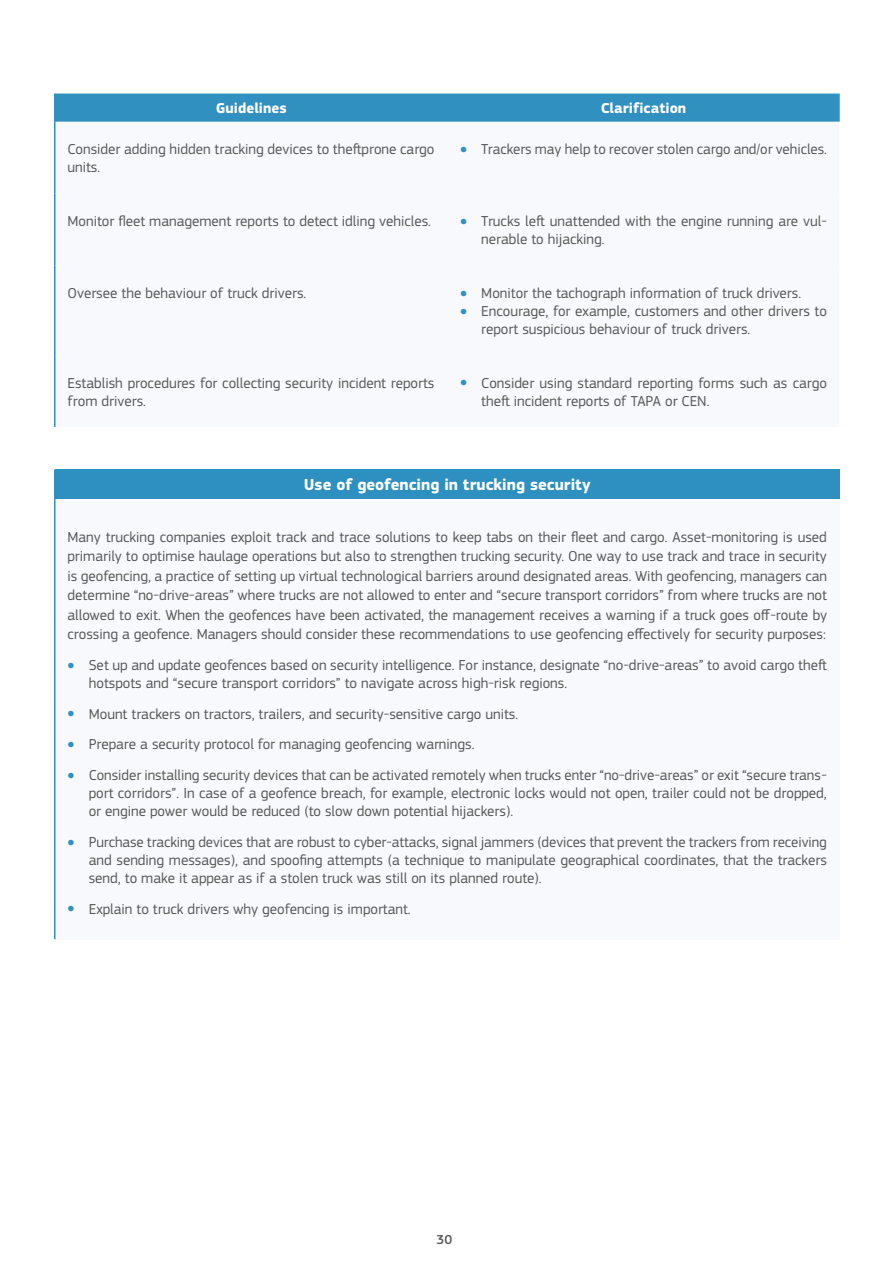
<style>
.page{position:relative;width:893px;height:1263px;background:#fff}
.page>*{position:absolute;margin:0;border:0;box-sizing:border-box;transform-origin:0 0}
.t1{font:700 16.5px "EC Square Sans Pro";color:#fff}
.t2{font:15px/18px "EC Square Sans Pro";color:#575756}
.t3{font:700 15px "EC Square Sans Pro";color:#fff}
.t4{font:500 13.5px "EC Square Sans Pro";color:#575756}
.s1{font-family:"Myriad Pro";font-weight:700;font-size:21px;color:#3090c0}
</style>
<div class="page">
<div style="left:56px;top:94px;width:784px;height:28px;background:#3090c0"></div>
<hr style="left:54px;top:94px;width:2px;height:28px;background:#3090c0">
<hr style="left:54px;top:122px;width:2px;height:72px;background:#3090c0">
<hr style="left:54px;top:194px;width:2px;height:71px;background:#3090c0">
<hr style="left:54px;top:265px;width:2px;height:90px;background:#3090c0">
<hr style="left:54px;top:355px;width:2px;height:72px;background:#3090c0">
<div style="left:55px;top:470px;width:785px;height:29px;background:#2d90c0"></div>
<div style="left:55px;top:499px;width:785px;height:440px;background:#f7f9fc"></div>
<hr style="left:54px;top:469px;width:2px;height:30px;background:#3090c0">
<hr style="left:54px;top:499px;width:2px;height:440px;background:#3090c0">
<p class="t3" style="left:216px;top:99px;width:72px">Guidelines</p>
<p class="t3" style="left:601px;top:99px;width:87px">Clarification</p>
<p class="t2" style="left:68px;top:140px;width:368px">Consider adding hidden tracking devices to theftprone cargo units.</p>
<p class="t2" style="left:460px;top:140px;width:368px"><span class="s1">•</span> Trackers may help to recover stolen cargo and/or vehicles.</p>
<p class="t2" style="left:68px;top:212px;width:365px">Monitor fleet management reports to detect idling vehicles.</p>
<p class="t2" style="left:481px;top:212px;width:347px;text-indent:-21px"><span class="s1">•</span> Trucks left unattended with the engine running are vul&shy;nerable to hijacking.</p>
<p class="t2" style="left:68px;top:284px;width:240px">Oversee the behaviour of truck drivers.</p>
<p class="t2" style="left:460px;top:284px;width:343px"><span class="s1">•</span> Monitor the tachograph information of truck drivers.</p>
<p class="t2" style="left:481px;top:302px;width:347px;text-indent:-21px"><span class="s1">•</span> Encourage, for example, customers and other drivers to report suspicious behaviour of truck drivers.</p>
<p class="t2" style="left:68px;top:374px;width:368px">Establish procedures for collecting security incident reports from drivers.</p>
<p class="t2" style="left:481px;top:374px;width:347px;text-indent:-21px"><span class="s1">•</span> Consider using standard reporting forms such as cargo theft incident reports of TAPA or CEN.</p>
<p class="t1" style="left:304px;top:475px;width:288px">Use of geofencing in trucking security</p>
<p class="t2" style="left:68px;top:527px;width:761px;line-height:19.5px;text-align:justify">Many trucking companies exploit track and trace solutions to keep tabs on their fleet and cargo. Asset-monitoring is used primarily to optimise haulage operations but also to strengthen trucking security. One way to use track and trace in security is geofencing, a practice of setting up virtual technological barriers around designated areas. With geofencing, managers can determine “no-drive-areas” where trucks are not allowed to enter and “secure transport corridors” from where trucks are not allowed to exit. When the geofences have been activated, the management receives a warning if a truck goes off-route by crossing a geofence. Managers should consider these recommendations to use geofencing effectively for security purposes:</p>
<p class="t2" style="left:89px;top:656px;width:740px;text-indent:-21px"><span class="s1">•</span> Set up and update geofences based on security intelligence. For instance, designate “no-drive-areas” to avoid cargo theft hotspots and “secure transport corridors” to navigate across high-risk regions.</p>
<p class="t2" style="left:68px;top:705px;width:452px"><span class="s1">•</span> Mount trackers on tractors, trailers, and security-sensitive cargo units.</p>
<p class="t2" style="left:68px;top:735px;width:408px"><span class="s1">•</span> Prepare a security protocol for managing geofencing warnings.</p>
<p class="t2" style="left:89px;top:766px;width:740px;text-align:justify;text-indent:-21px"><span class="s1">•</span> Consider installing security devices that can be activated remotely when trucks enter “no-drive-areas” or exit “secure trans&shy;port corridors”. In case of a geofence breach, for example, electronic locks would not open, trailer could not be dropped, or engine power would be reduced (to slow down potential hijackers).</p>
<p class="t2" style="left:89px;top:833px;width:740px;text-align:justify;text-indent:-21px"><span class="s1">•</span> Purchase tracking devices that are robust to cyber-attacks, signal jammers (devices that prevent the trackers from receiving and sending messages), and spoofing attempts (a technique to manipulate geographical coordinates, that the trackers send, to make it appear as if a stolen truck was still on its planned route).</p>
<p class="t2" style="left:68px;top:900px;width:345px"><span class="s1">•</span> Explain to truck drivers why geofencing is important.</p>
<p class="t4" style="left:437px;top:1231px;width:17px">30</p>
</div>
